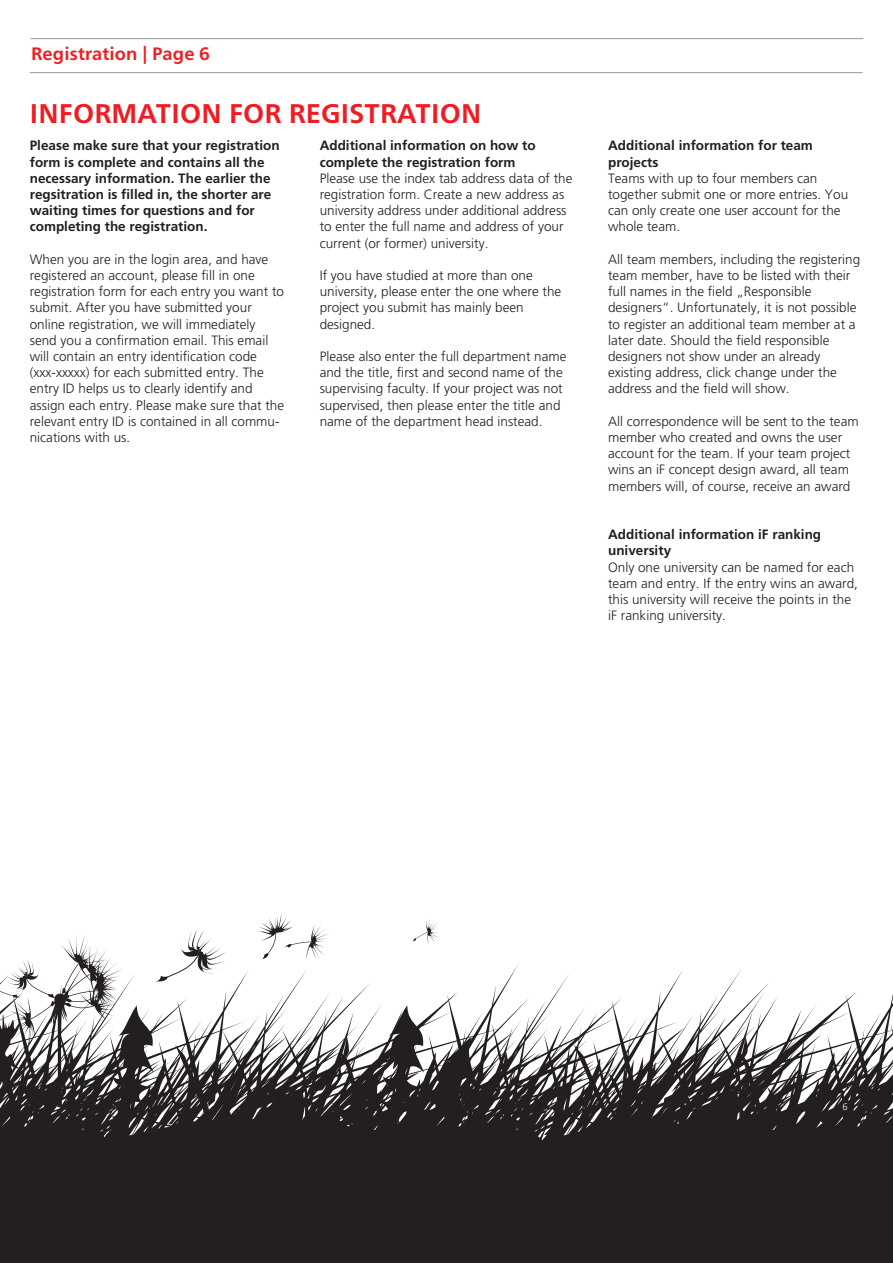
<style>
.page{position:relative;width:893px;height:1263px;background:#fff}
.page>*{position:absolute;margin:0;border:0;box-sizing:border-box;transform-origin:0 0}
.t1{font:700 27px "Frutiger Neue LT Pro";letter-spacing:.01em;color:#ee1d23}
.t2{font:700 18px "Frutiger Neue LT Pro";letter-spacing:.01em;color:#ee1d23}
.t3{font:300 13.5px/16.2px "Frutiger LT Std";color:#231f20}
.t4{font:700 13.5px/16.2px "Frutiger LT Std";color:#231f20}
.t5{font:300 9.75px "Frutiger Next LT";color:#fff}
</style>
<div class="page">
<hr style="left:30px;top:72px;width:832px;height:1px;background:#939598">
<hr style="left:31px;top:38px;width:832px;height:1px;background:#939598">
<svg style="left:132px;top:965px;width:399px;height:193px"></svg>
<svg style="left:531px;top:970px;width:362px;height:188px"></svg>
<svg style="left:305px;top:1005px;width:184px;height:145px"></svg>
<svg style="left:259px;top:914px;width:70px;height:46px"></svg>
<svg style="left:0;top:930px;width:227px;height:216px"></svg>
<svg style="left:412px;top:920px;width:27px;height:24px"></svg>
<div style="left:0;top:1158px;width:893px;height:105px;background:#231f20"></div>
<h2 class="t2" style="left:31px;top:47px;width:180px">Registration | Page 6</h2>
<h1 class="t1" style="left:30px;top:102px;width:453px">INFORMATION FOR REGISTRATION</h1>
<p class="t4" style="left:30px;top:139px;width:251px">Please make sure that your registration form is complete and contains all the necessary information. The earlier the regsitration is filled in, the shorter are waiting times for questions and for completing the registration.</p>
<p class="t3" style="left:30px;top:252px;width:256px">When you are in the login area, and have registered an account, please fill in one registration form for each entry you want to submit. After you have submitted your online registration, we will immediately send you a confirmation email. This email will contain an entry identification code (xxx-xxxxx) for each submitted entry. The entry ID helps us to clearly identify and assign each entry. Please make sure that the relevant entry ID is contained in all commu&shy;nications with us.</p>
<p class="t4" style="left:320px;top:139px;width:218px">Additional information on how to complete the registration form</p>
<p class="t3" style="left:320px;top:171px;width:254px">Please use the index tab address data of the registration form. Create a new address as university address under additional address to enter the full name and address of your current (or former) university.</p>
<p class="t3" style="left:320px;top:268px;width:243px">If you have studied at more than one university, please enter the one where the project you submit has mainly been designed.</p>
<p class="t3" style="left:320px;top:349px;width:248px">Please also enter the full department name and the title, first and second name of the supervising faculty. If your project was not supervised, then please enter the title and name of the department head instead.</p>
<p class="t4" style="left:608px;top:139px;width:206px">Additional information for team projects</p>
<p class="t3" style="left:608px;top:171px;width:242px">Teams with up to four members can together submit one or more entries. You can only create one user account for the whole team.</p>
<p class="t3" style="left:608px;top:252px;width:254px">All team members, including the registering team member, have to be listed with their full names in the field „Responsible designers“. Unfortunately, it is not possible to register an additional team member at a later date. Should the field responsible designers not show under an already existing address, click change under the address and the field will show.</p>
<p class="t3" style="left:608px;top:414px;width:252px">All correspondence will be sent to the team member who created and owns the user account for the team. If your team project wins an iF concept design award, all team members will, of course, receive an award</p>
<p class="t4" style="left:608px;top:527px;width:215px">Additional information iF ranking university</p>
<p class="t3" style="left:608px;top:560px;width:251px">Only one university can be named for each team and entry. If the entry wins an award, this university will receive the points in the iF ranking university.</p>
<p class="t5" style="left:842px;top:1103px;width:7px">6</p>
</div>
